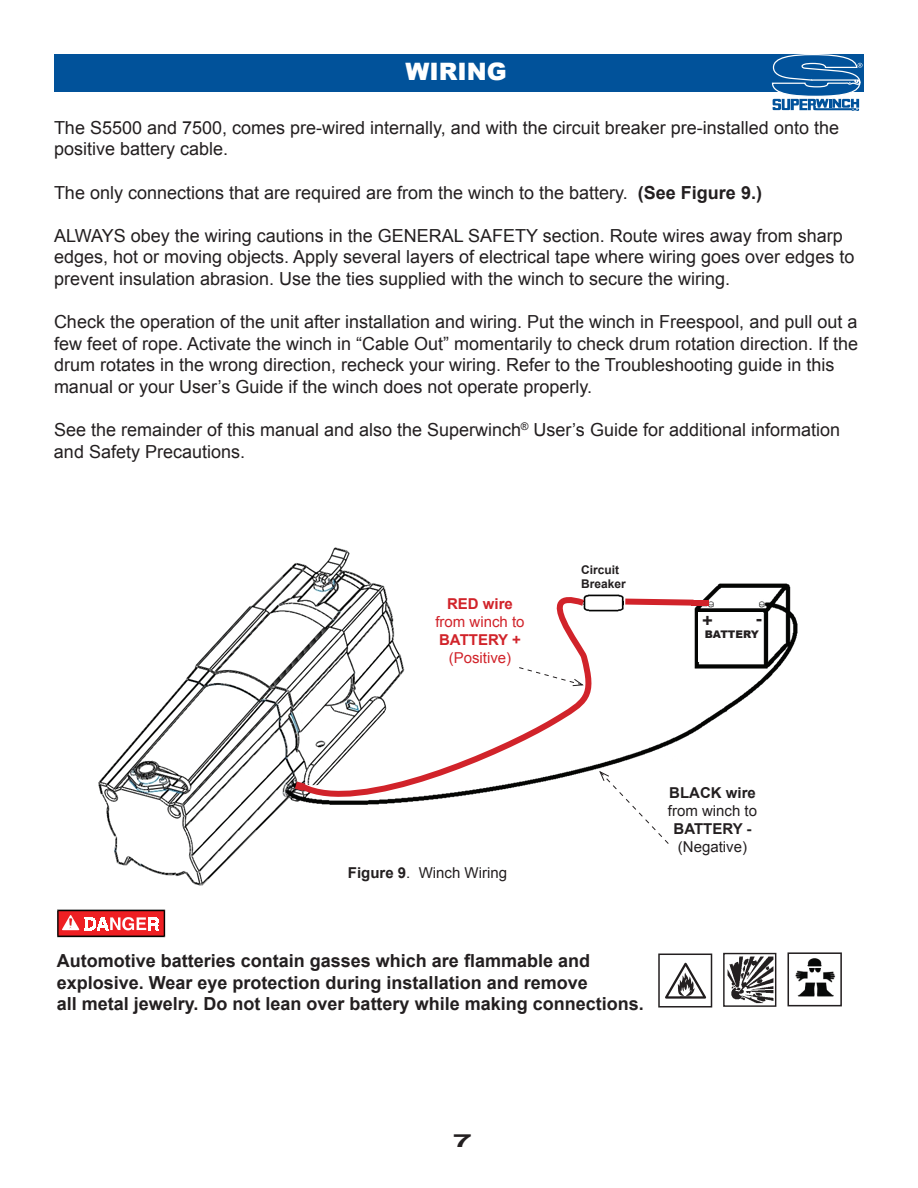
<style>
.page{position:relative;width:918px;height:1188px;background:#fff}
.page>*{position:absolute;margin:0;border:0;box-sizing:border-box;transform-origin:0 0}
.t1{font:900 24px "Arial";color:#fff}
.t2{font:18px/21.6px "Arial";color:#231f20}
.t3{font:700 18px/21.6px "Arial";color:#231f20}
.t4{font:900 18px "Frutiger";color:#231f20}
.t5{font:700 18px "Arial";color:#231f20;scale:2 1}
.t6{font:15px "Arial";color:#231f20}
.t7{font:15px "Arial";color:#d1232a}
.t8{font:700 15px "Arial";color:#231f20}
.t9{font:700 15px "Arial";color:#d1232a}
.t10{font:700 12px/14.4px "Arial";color:#231f20}
.t11{font:900 10.5px "Arial";letter-spacing:-.01em;color:#231f20}
.s1{font-weight:700}
</style>
<div class="page">
<div style="left:54px;top:54px;width:810px;height:38px;background:#01529a"></div>
<svg style="left:771px;top:54px;width:92px;height:57px"></svg>
<img style="left:98px;top:547px;width:700px;height:339px">
<img style="left:795px;top:958px;width:41px;height:39px">
<div style="left:788px;top:952px;width:54px;height:54px;border:2px solid #231f20"></div>
<img style="left:727px;top:956px;width:47px;height:48px">
<div style="left:723px;top:953px;width:53px;height:54px;border:1px solid #231f20"></div>
<div style="left:658px;top:954px;width:54px;height:54px;border:2px solid #231f20"></div>
<svg style="left:665px;top:962px;width:42px;height:37px"></svg>
<img style="left:676px;top:971px;width:19px;height:26px">
<svg style="left:57px;top:910px;width:108px;height:27px"></svg>
<svg style="left:602px;top:596px;width:9px;height:164px"></svg>
<div style="left:640px;top:761px;width:118px;height:44px;background:#fff"></div>
<div style="left:698px;top:612px;width:64px;height:50px;background:#fff"></div>
<div style="left:573px;top:563px;width:55px;height:30px;background:#fff"></div>
<svg style="left:599px;top:760px;width:143px;height:85px"></svg>
<svg style="left:619px;top:595px;width:81px;height:14px"></svg>
<svg style="left:287px;top:776px;width:14px;height:20px"></svg>
<div style="left:692px;top:600px;width:17px;height:5px;background:#d1232a"></div>
<svg style="left:301px;top:589px;width:301px;height:221px"></svg>
<h1 class="t1" style="left:405px;top:54px;width:103px">WIRING</h1>
<p class="t2" style="left:54px;top:117px;width:787px">The S5500 and 7500, comes pre-wired internally, and with the circuit breaker pre-installed onto the positive battery cable.</p>
<p class="t2" style="left:54px;top:182px;width:710px">The only connections that are required are from the winch to the battery. <span class="s1">(See Figure 9.)</span></p>
<p class="t2" style="left:54px;top:225px;width:802px">ALWAYS obey the wiring cautions in the GENERAL SAFETY section. Route wires away from sharp edges, hot or moving objects. Apply several layers of electrical tape where wiring goes over edges to prevent insulation abrasion. Use the ties supplied with the winch to secure the wiring.</p>
<p class="t2" style="left:54px;top:311px;width:806px">Check the operation of the unit after installation and wiring. Put the winch in Freespool, and pull out a few feet of rope. Activate the winch in “Cable Out” momentarily to check drum rotation direction. If the drum rotates in the wrong direction, recheck your wiring. Refer to the Troubleshooting guide in this manual or your User’s Guide if the winch does not operate properly.</p>
<p class="t2" style="left:54px;top:419px;width:788px">See the remainder of this manual and also the Superwinch<sup>®</sup> User’s Guide for additional information and Safety Precautions.</p>
<p class="t9" style="left:447px;top:594px;width:67px">RED wire</p>
<p class="t7" style="left:435px;top:612px;width:91px">from winch to</p>
<p class="t9" style="left:439px;top:630px;width:83px">BATTERY +</p>
<p class="t7" style="left:449px;top:648px;width:64px">(Positive)</p>
<p class="t10" style="left:581px;top:563px;width:46px">Circuit<br>Breaker</p>
<p class="t4" style="left:702px;top:608px;width:12px">+</p>
<p class="t11" style="left:705px;top:627px;width:56px">BATTERY</p>
<p class="t4" style="left:756px;top:608px;width:7px">-</p>
<p class="t6" style="left:348px;top:863px;width:161px"><span class="s1">Figure 9</span>. Winch Wiring</p>
<p class="t8" style="left:669px;top:783px;width:88px">BLACK wire</p>
<p class="t6" style="left:668px;top:801px;width:91px">from winch to</p>
<p class="t8" style="left:674px;top:819px;width:80px">BATTERY -</p>
<p class="t6" style="left:678px;top:837px;width:71px">(Negative)</p>
<p class="t3" style="left:57px;top:951px;width:588px">Automotive batteries contain gasses which are flammable and explosive. Wear eye protection during installation and remove<br>all metal jewelry. Do not lean over battery while making connections.</p>
<p class="t5" style="left:453px;top:1129px;width:12px">7</p>
</div>
